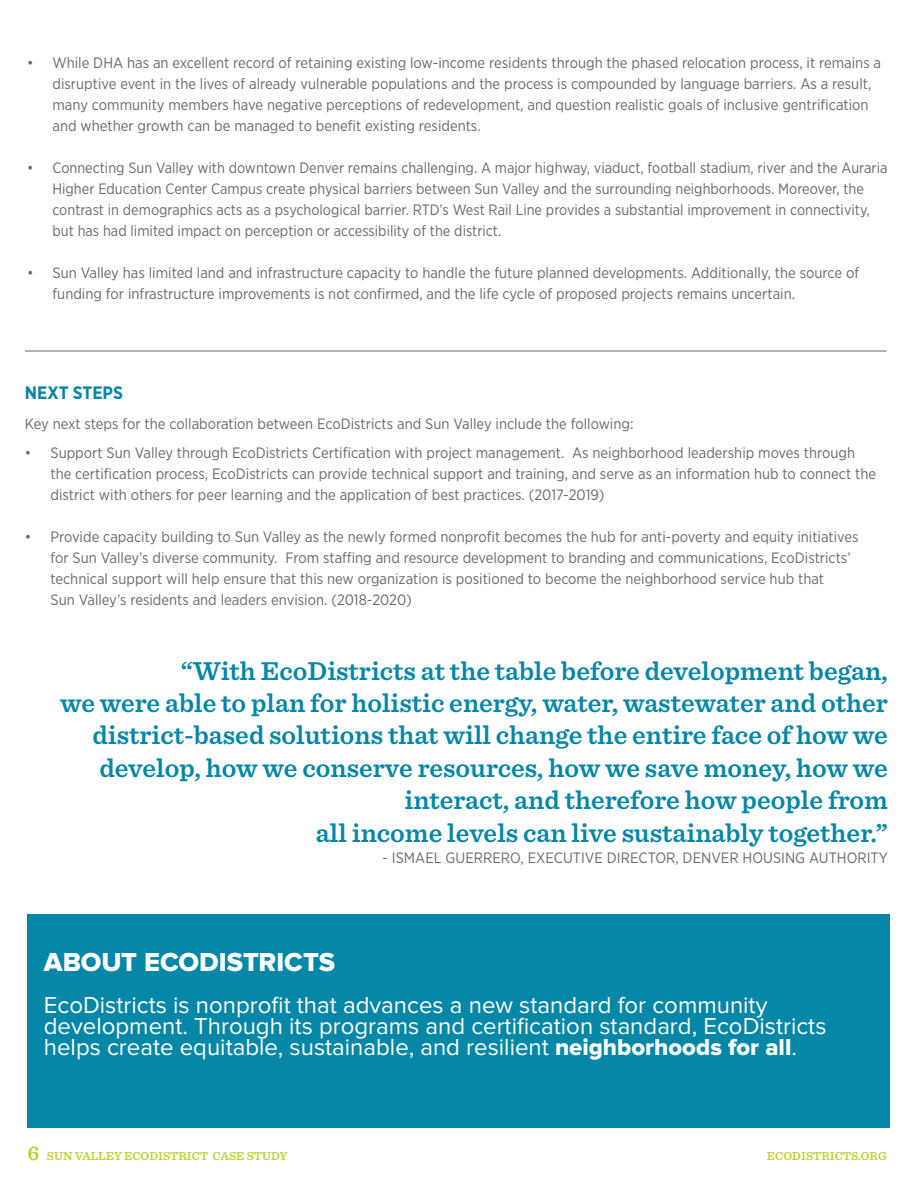
<style>
.page{position:relative;width:918px;height:1188px;background:#fff}
.page>*{position:absolute;margin:0;border:0;box-sizing:border-box;transform-origin:0 0}
.t1{font:600 27px/32.4px "Sentinel";color:#0587a8;text-align:right}
.t2{font:27px "Proxima Nova Extrabld";color:#fff}
.t3{font:24px/21px "Proxima Nova";color:#fff}
.t4{font:700 18px "Gotham Narrow";color:#0587a8}
.t5{font:15px/21px "Gotham Narrow";color:#6a6a6a}
.t6{font:600 12px "Sentinel";color:#c1ce30}
.s1{font-family:"Proxima Nova Extrabld"}
.s2{font-size:21px}
</style>
<div class="page">
<hr style="left:25px;top:351px;width:862px;height:1px;background:#6a6a6a">
<div style="left:27px;top:914px;width:863px;height:214px;background:#0587a8"></div>
<p class="t5" style="left:52px;top:51px;width:830px;text-indent:-26px">• While DHA has an excellent record of retaining existing low-income residents through the phased relocation process, it remains a disruptive event in the lives of already vulnerable populations and the process is compounded by language barriers. As a result, many community members have negative perceptions of redevelopment, and question realistic goals of inclusive gentrification and whether growth can be managed to benefit existing residents.</p>
<p class="t5" style="left:53px;top:156px;width:837px;text-indent:-26px">• Connecting Sun Valley with downtown Denver remains challenging. A major highway, viaduct, football stadium, river and the Auraria Higher Education Center Campus create physical barriers between Sun Valley and the surrounding neighborhoods. Moreover, the contrast in demographics acts as a psychological barrier. RTD’s West Rail Line provides a substantial improvement in connectivity, but has had limited impact on perception or accessibility of the district.</p>
<p class="t5" style="left:52px;top:261px;width:808px;text-indent:-26px">• Sun Valley has limited land and infrastructure capacity to handle the future planned developments. Additionally, the source of funding for infrastructure improvements is not confirmed, and the life cycle of proposed projects remains uncertain.</p>
<p class="t4" style="left:25px;top:381px;width:100px">NEXT STEPS</p>
<p class="t5" style="left:25px;top:412px;width:610px">Key next steps for the collaboration between EcoDistricts and Sun Valley include the following:</p>
<p class="t5" style="left:50px;top:442px;width:827px;text-indent:-25px">• Support Sun Valley through EcoDistricts Certification with project management. As neighborhood leadership moves through the certification process, EcoDistricts can provide technical support and training, and serve as an information hub to connect the district with others for peer learning and the application of best practices. (2017-2019)</p>
<p class="t5" style="left:50px;top:526px;width:810px;text-indent:-25px">• Provide capacity building to Sun Valley as the newly formed nonprofit becomes the hub for anti-poverty and equity initiatives for Sun Valley’s diverse community. From staffing and resource development to branding and communications, EcoDistricts’ technical support will help ensure that this new organization is positioned to become the neighborhood service hub that<br>Sun Valley’s residents and leaders envision. (2018-2020)</p>
<p class="t1" style="left:60px;top:653px;width:829px">“With EcoDistricts at the table before development began,<br>we were able to plan for holistic energy, water, wastewater and other district-based solutions that will change the entire face of how we develop, how we conserve resources, how we save money, how we interact, and therefore how people from<br>all income levels can live sustainably together.”</p>
<p class="t5" style="left:382px;top:847px;width:507px">- ISMAEL GUERRERO, EXECUTIVE DIRECTOR, DENVER HOUSING AUTHORITY</p>
<h1 class="t2" style="left:44px;top:947px;width:293px">ABOUT ECODISTRICTS</h1>
<h2 class="t3" style="left:44px;top:995px;width:784px">EcoDistricts is nonprofit that advances a new standard for community development. Through its programs and certification standard, EcoDistricts helps create equitable, sustainable, and resilient <span class="s1">neighborhoods for all</span>.</h2>
<p class="t6" style="left:27px;top:1147px;width:262px"><span class="s2">6</span> SUN VALLEY ECODISTRICT CASE STUDY</p>
<p class="t6" style="left:767px;top:1147px;width:121px">ECODISTRICTS.ORG</p>
</div>
